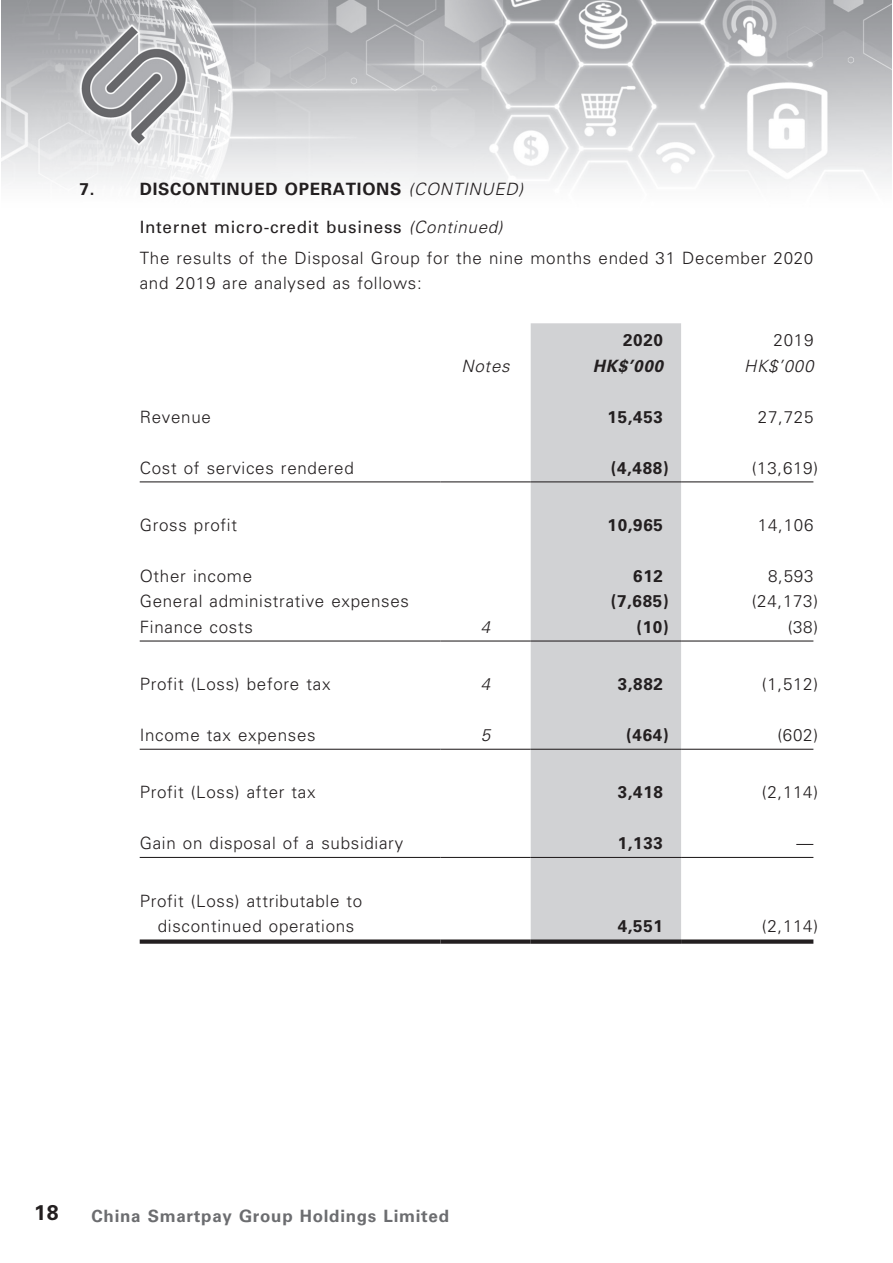
<style>
.page{position:relative;width:893px;height:1263px;background:#fff}
.page>*{position:absolute;margin:0;border:0;box-sizing:border-box;transform-origin:0 0}
.t1{font:700 21.15px "Univers LT Std";color:#231f20}
.t2{font:300 16.95px/31.5px "Univers";letter-spacing:.04em;color:#231f20}
.t3{font:700 16.95px "Univers";letter-spacing:.04em;color:#231f20}
.t4{font:700 16.95px "Univers";letter-spacing:.04em;color:#6c6d70}
.t5{font:italic 300 16.95px "Univers";letter-spacing:.04em;color:#231f20}
.t6{font:italic 700 16.95px "Univers";color:#231f20}
.s1{font-weight:300;font-style:italic}
.s2{font-weight:400}
.s3{font-style:italic}
</style>
<div class="page">
<img style="left:1px;top:0;width:890px;height:944px">
<div style="left:531px;top:323px;width:150px;height:616px;background:#d1d2d4"></div>
<hr style="left:140px;top:481px;width:300px;height:1px;background:#231f20">
<hr style="left:440px;top:481px;width:91px;height:1px;background:#231f20">
<hr style="left:531px;top:481px;width:150px;height:1px;background:#231f20">
<hr style="left:681px;top:481px;width:132px;height:1px;background:#231f20">
<hr style="left:140px;top:641px;width:300px;height:1px;background:#231f20">
<hr style="left:440px;top:641px;width:91px;height:1px;background:#231f20">
<hr style="left:531px;top:641px;width:150px;height:1px;background:#231f20">
<hr style="left:681px;top:641px;width:132px;height:1px;background:#231f20">
<hr style="left:140px;top:749px;width:300px;height:1px;background:#231f20">
<hr style="left:440px;top:749px;width:91px;height:1px;background:#231f20">
<hr style="left:531px;top:749px;width:150px;height:1px;background:#231f20">
<hr style="left:681px;top:749px;width:132px;height:1px;background:#231f20">
<hr style="left:140px;top:857px;width:300px;height:1px;background:#231f20">
<hr style="left:440px;top:857px;width:91px;height:1px;background:#231f20">
<hr style="left:531px;top:857px;width:150px;height:1px;background:#231f20">
<hr style="left:681px;top:857px;width:132px;height:1px;background:#231f20">
<div style="left:140px;top:939px;width:300px;height:5px;background:#231f20"></div>
<div style="left:440px;top:939px;width:91px;height:5px;background:#231f20"></div>
<div style="left:531px;top:939px;width:150px;height:5px;background:#231f20"></div>
<div style="left:681px;top:939px;width:132px;height:5px;background:#231f20"></div>
<p class="t3" style="left:80px;top:183px;width:16px">7.</p>
<p class="t3" style="left:140px;top:183px;width:385px">DISCONTINUED OPERATIONS <span class="s1">(CONTINUED)</span></p>
<p class="t2" style="left:140px;top:212px;width:675px"><span class="s2">Internet micro-credit business</span> <span class="s3">(Continued)<br></span>The results of the Disposal Group for the nine months ended 31 December 2020</p>
<p class="t2" style="left:140px;top:269px;width:284px">and 2019 are analysed as follows:</p>
<p class="t3" style="left:623px;top:334px;width:41px">2020</p>
<p class="t2" style="left:773px;top:326px;width:41px">2019</p>
<p class="t5" style="left:461px;top:360px;width:50px">Notes</p>
<p class="t6" style="left:593px;top:360px;width:72px">HK$’000</p>
<p class="t5" style="left:744px;top:360px;width:71px">HK$’000</p>
<p class="t2" style="left:140px;top:403px;width:73px">Revenue</p>
<p class="t3" style="left:607px;top:411px;width:57px">15,453</p>
<p class="t2" style="left:758px;top:403px;width:57px">27,725</p>
<p class="t2" style="left:140px;top:453px;width:216px">Cost of services rendered</p>
<p class="t3" style="left:611px;top:461px;width:60px">(4,488)</p>
<p class="t2" style="left:752px;top:453px;width:68px">(13,619)</p>
<p class="t2" style="left:140px;top:511px;width:99px">Gross profit</p>
<p class="t3" style="left:607px;top:519px;width:57px">10,965</p>
<p class="t2" style="left:758px;top:511px;width:57px">14,106</p>
<p class="t2" style="left:140px;top:562px;width:114px">Other income</p>
<p class="t3" style="left:633px;top:570px;width:31px">612</p>
<p class="t2" style="left:768px;top:562px;width:47px">8,593</p>
<p class="t2" style="left:140px;top:587px;width:271px">General administrative expenses</p>
<p class="t3" style="left:611px;top:595px;width:60px">(7,685)</p>
<p class="t2" style="left:752px;top:587px;width:68px">(24,173)</p>
<p class="t2" style="left:140px;top:613px;width:115px">Finance costs</p>
<p class="t5" style="left:481px;top:621px;width:11px">4</p>
<p class="t3" style="left:636px;top:621px;width:34px">(10)</p>
<p class="t2" style="left:788px;top:613px;width:32px">(38)</p>
<p class="t2" style="left:140px;top:670px;width:192px">Profit (Loss) before tax</p>
<p class="t5" style="left:481px;top:678px;width:11px">4</p>
<p class="t3" style="left:618px;top:678px;width:47px">3,882</p>
<p class="t2" style="left:762px;top:670px;width:58px">(1,512)</p>
<p class="t2" style="left:140px;top:721px;width:177px">Income tax expenses</p>
<p class="t5" style="left:481px;top:729px;width:11px">5</p>
<p class="t3" style="left:626px;top:729px;width:44px">(464)</p>
<p class="t2" style="left:777px;top:721px;width:42px">(602)</p>
<p class="t2" style="left:140px;top:778px;width:177px">Profit (Loss) after tax</p>
<p class="t3" style="left:618px;top:786px;width:47px">3,418</p>
<p class="t2" style="left:762px;top:778px;width:58px">(2,114)</p>
<p class="t2" style="left:140px;top:829px;width:265px">Gain on disposal of a subsidiary</p>
<p class="t3" style="left:618px;top:837px;width:47px">1,133</p>
<p class="t2" style="left:796px;top:829px;width:18px">—</p>
<p class="t2" style="left:158px;top:889px;width:206px;line-height:25.5px;text-indent:-18px">Profit (Loss) attributable to discontinued operations</p>
<p class="t1" style="left:34px;top:1205px;width:26px">18</p>
<p class="t4" style="left:92px;top:1210px;width:359px">China Smartpay Group Holdings Limited</p>
<p class="t3" style="left:618px;top:920px;width:47px">4,551</p>
<p class="t2" style="left:762px;top:912px;width:58px">(2,114)</p>
</div>
